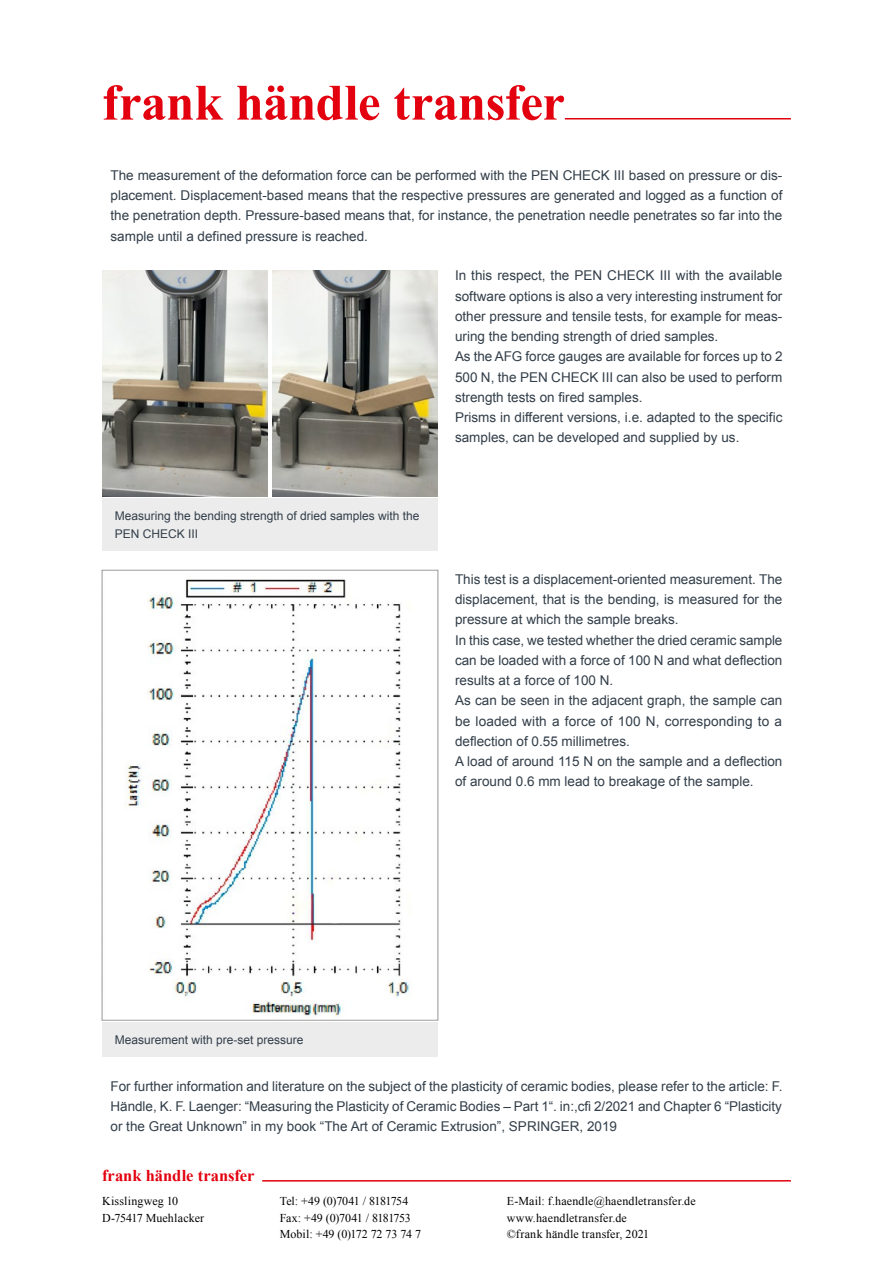
<style>
.page{position:relative;width:893px;height:1263px;background:#fff}
.page>*{position:absolute;margin:0;border:0;box-sizing:border-box;transform-origin:0 0}
.t1{font:700 51px "Times New Roman";letter-spacing:-.01em;color:#e3000f}
.t2{font:700 16.5px "Times New Roman";color:#e3000f}
.t3{font:13.5px/20.2px "Arial";color:#323e49;text-align:justify}
.t4{font:12px/16.8px "Times New Roman";letter-spacing:.01em;color:#000}
.t5{font:12px/18px "Arial";color:#323e49}
.t6{font:12px/16.8px "Times New Roman";letter-spacing:-.02em;color:#000}
</style>
<div class="page">
<hr style="left:565px;top:118px;width:226px;height:1px;background:#e3000f">
<hr style="left:262px;top:1180px;width:529px;height:1px;background:#e3000f">
<img style="left:102px;top:270px;width:166px;height:226px">
<div style="left:102px;top:499px;width:336px;height:52px;background:#ececed"></div>
<img style="left:272px;top:270px;width:166px;height:226px">
<img style="left:126px;top:579px;width:284px;height:438px">
<div style="left:102px;top:570px;width:336px;height:450px;border:1px solid #9c9d9d"></div>
<div style="left:102px;top:1023px;width:336px;height:34px;background:#ececed"></div>
<h1 class="t1" style="left:102px;top:67px;width:464px">frank händle transfer</h1>
<p class="t3" style="left:111px;top:165px;width:673px">The measurement of the deformation force can be performed with the PEN CHECK III based on pressure or dis&shy;placement. Displacement-based means that the respective pressures are generated and logged as a function of the penetration depth. Pressure-based means that, for instance, the penetration needle penetrates so far into the sample until a defined pressure is reached.</p>
<p class="t5" style="left:115px;top:507px;width:306px">Measuring the bending strength of dried samples with the<br>PEN CHECK III</p>
<p class="t3" style="left:455px;top:266px;width:329px;text-align:left">In this respect, the PEN CHECK III with the available software options is also a very interesting instrument for other pressure and tensile tests, for example for meas&shy;uring the bending strength of dried samples.<br>As the AFG force gauges are available for forces up to 2<br>500 N, the PEN CHECK III can also be used to perform strength tests on fired samples.<br>Prisms in different versions, i.e. adapted to the specific samples, can be developed and supplied by us.</p>
<p class="t3" style="left:455px;top:569px;width:329px;text-align:left">This test is a displacement-oriented measurement. The displacement, that is the bending, is measured for the pressure at which the sample breaks.<br>In this case, we tested whether the dried ceramic sample can be loaded with a force of 100 N and what deflection results at a force of 100 N.<br>As can be seen in the adjacent graph, the sample can be loaded with a force of 100 N, corresponding to a deflection of 0.55 millimetres.<br>A load of around 115 N on the sample and a deflection of around 0.6 mm lead to breakage of the sample.</p>
<p class="t5" style="left:115px;top:1031px;width:190px">Measurement with pre-set pressure</p>
<p class="t3" style="left:111px;top:1076px;width:673px">For further information and literature on the subject of the plasticity of ceramic bodies, please refer to the article: F.<br>Händle, K. F. Laenger: “Measuring the Plasticity of Ceramic Bodies – Part 1“. in:,cfi 2/2021 and Chapter 6 “Plasticity or the Great Unknown” in my book “The Art of Ceramic Extrusion”, SPRINGER, 2019</p>
<p class="t2" style="left:102px;top:1164px;width:154px">frank händle transfer</p>
<p class="t4" style="left:102px;top:1192px;width:104px">Kisslingweg 10<br>D-75417 Muehlacker</p>
<p class="t6" style="left:280px;top:1192px;width:143px">Tel: +49 (0)7041 / 8181754<br>Fax: +49 (0)7041 / 8181753<br>Mobil: +49 (0)172 72 73 74 7</p>
<p class="t4" style="left:507px;top:1192px;width:191px">E-Mail: f.haendle@haendletransfer.de www.haendletransfer.de<br>©frank händle transfer, 2021</p>
</div>
